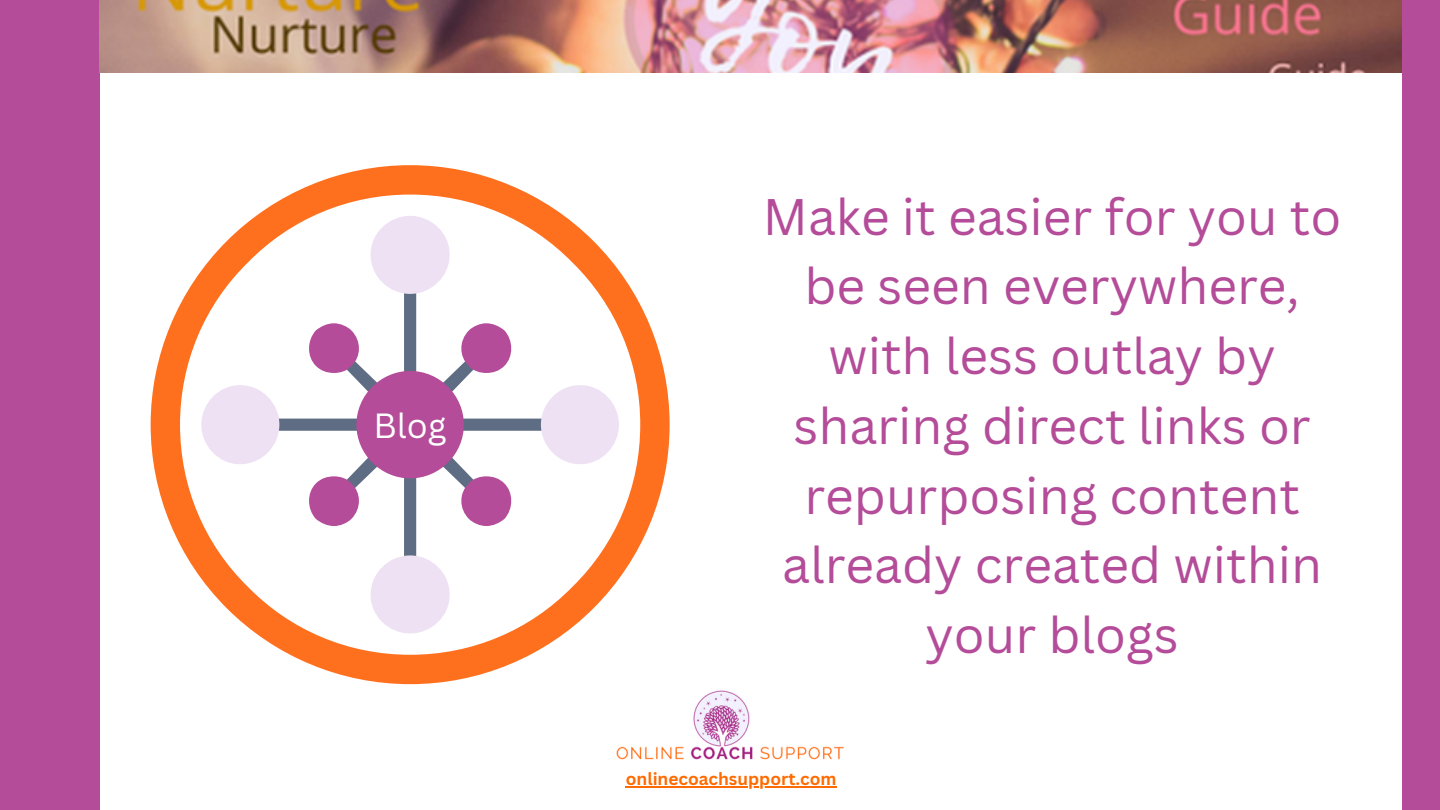
<style>
.page{position:relative;width:1440px;height:810px;background:#fff}
.page>*{position:absolute;margin:0;border:0;box-sizing:border-box;transform-origin:0 0}
.t1{font:50px/69.8px "Canva Sans";color:#b44c99;text-align:center}
.t2{font:34px "Canva Sans";color:#fff}
.t3{font:700 17.2px "Canva Sans";color:#ff6b00}
</style>
<div class="page">
<div style="left:0;top:0;width:99px;height:810px;background:#b44c99"></div>
<div style="left:1402px;top:0;width:38px;height:810px;background:#b44c99"></div>
<img style="left:99px;top:0;width:1303px;height:72px">
<img style="left:616px;top:690px;width:228px;height:70px">
<hr style="left:626px;top:786px;width:211px;height:2px;background:#ff6b00">
<svg style="left:151px;top:165px;width:519px;height:519px"></svg>
<svg style="left:180px;top:195px;width:460px;height:460px"></svg>
<div style="left:404px;top:282px;width:12px;height:101px;background:#5e6d84;border-radius:6px"></div>
<div style="left:371px;top:216px;width:79px;height:78px;background:#eee1f4;border-radius:50%"></div>
<div style="left:452px;top:419px;width:101px;height:12px;background:#5e6d84;border-radius:6px"></div>
<div style="left:541px;top:385px;width:78px;height:79px;background:#eee1f4;border-radius:50%"></div>
<div style="left:404px;top:466px;width:12px;height:102px;background:#5e6d84;border-radius:6px"></div>
<div style="left:371px;top:555px;width:79px;height:78px;background:#eee1f4;border-radius:50%"></div>
<div style="left:267px;top:419px;width:102px;height:12px;background:#5e6d84;border-radius:6px"></div>
<div style="left:201px;top:385px;width:78px;height:79px;background:#eee1f4;border-radius:50%"></div>
<svg style="left:438px;top:323px;width:76px;height:73px"></svg>
<svg style="left:438px;top:452px;width:76px;height:74px"></svg>
<svg style="left:307px;top:452px;width:76px;height:74px"></svg>
<svg style="left:307px;top:323px;width:76px;height:73px"></svg>
<div style="left:356px;top:371px;width:108px;height:107px;background:#b44c99;border-radius:50%"></div>
<p class="t2" style="left:374px;top:401px;width:75px">Blog</p>
<p class="t1" style="left:763px;top:180px;width:580px">Make it easier for you to be seen everywhere, with less outlay by sharing direct links or repurposing content already created within your blogs</p>
<p class="t3" style="left:626px;top:767px;width:212px">onlinecoachsupport.com</p>
</div>
